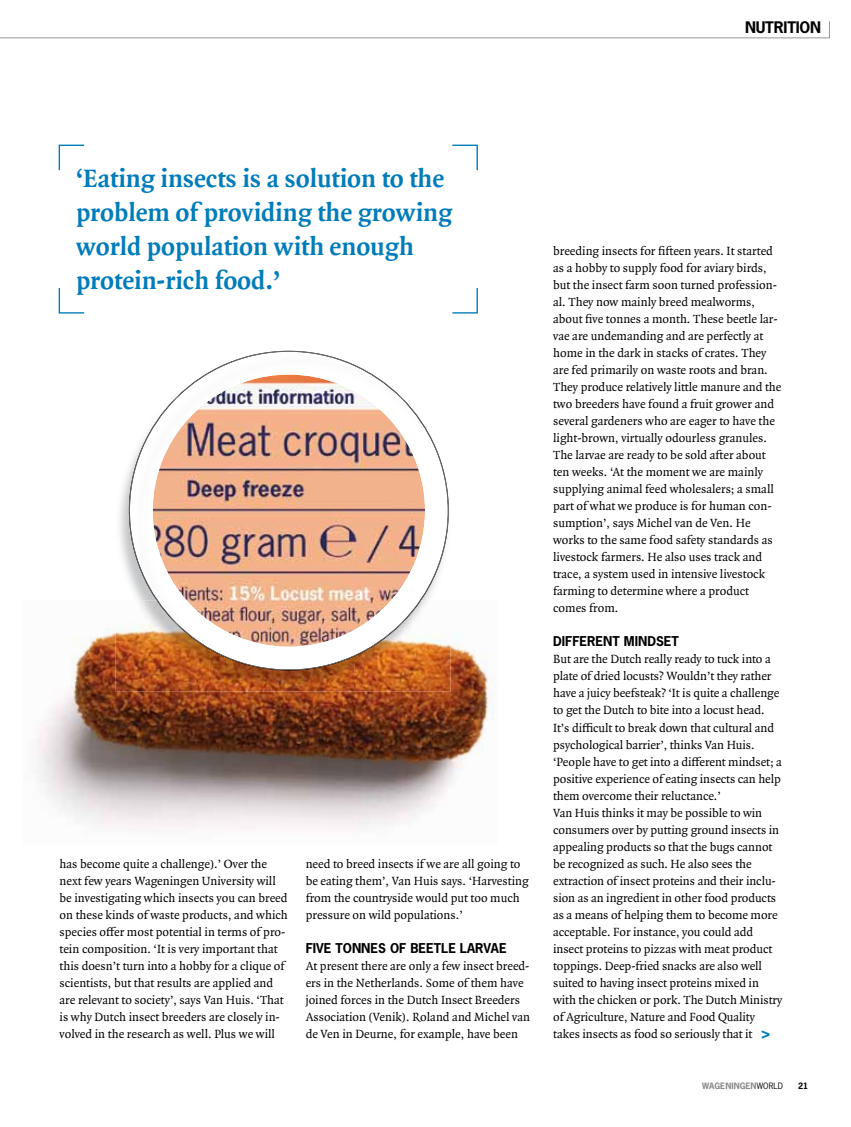
<style>
.page{position:relative;width:851px;height:1127px;background:#fff}
.page>*{position:absolute;margin:0;border:0;box-sizing:border-box;transform-origin:0 0}
.t1{font:700 27px/34px "Quadraat OT";color:#007cba}
.t2{font:700 15px "News Gothic Std";letter-spacing:-.01em;color:#000}
.t3{font:12.75px/17px "Quadraat OT";color:#000}
.t4{font:700 12.75px "News Gothic Std";color:#000}
.t5{font:700 8.25px "News Gothic Std";letter-spacing:.01em;color:#87888a}
.t6{font:700 8.25px "News Gothic Std";color:#000}
.s1{font-family:"News Gothic Std";font-weight:700;font-size:18px;color:#007cba}
.s2{font-weight:400;color:#000}
</style>
<div class="page">
<svg style="left:59px;top:145px;width:25px;height:25px"></svg>
<svg style="left:59px;top:288px;width:25px;height:26px"></svg>
<svg style="left:452px;top:145px;width:26px;height:25px"></svg>
<svg style="left:452px;top:288px;width:26px;height:26px"></svg>
<img style="left:36px;top:629px;width:458px;height:200px">
<img style="left:119px;top:470px;width:330px;height:108px">
<img style="left:115px;top:628px;width:93px;height:64px">
<img style="left:355px;top:629px;width:95px;height:63px">
<img style="left:208px;top:670px;width:147px;height:22px">
<img style="left:129px;top:351px;width:319px;height:319px">
<svg style="left:0;top:37px;width:829px;height:1px"></svg>
<p class="t2" style="left:744px;top:17px;width:78px">NUTRITION</p>
<h1 class="t1" style="left:76px;top:162px;width:378px">‘Eating insects is a solution to the problem of providing the growing world population with enough protein-rich food.’</h1>
<p class="t3" style="left:60px;top:855px;width:230px">has become quite a challenge).’ Over the next few years Wageningen University will be investigating which insects you can breed on these kinds of waste products, and which species offer most potential in terms of pro&shy;tein composition. ‘It is very important that this doesn’t turn into a hobby for a clique of scientists, but that results are applied and are relevant to society’, says Van Huis. ‘That is why Dutch insect breeders are closely in&shy;volved in the research as well. Plus we will</p>
<p class="t3" style="left:305px;top:855px;width:224px">need to breed insects if we are all going to be eating them’, Van Huis says. ‘Harvesting from the countryside would put too much pressure on wild populations.’</p>
<p class="t4" style="left:305px;top:939px;width:202px">FIVE TONNES OF BEETLE LARVAE</p>
<p class="t3" style="left:305px;top:957px;width:226px">At present there are only a few insect breed&shy;ers in the Netherlands. Some of them have joined forces in the Dutch Insect Breeders Association (Venik). Roland and Michel van de Ven in Deurne, for example, have been</p>
<p class="t3" style="left:553px;top:243px;width:230px">breeding insects for fifteen years. It started as a hobby to supply food for aviary birds, but the insect farm soon turned profession&shy;al. They now mainly breed mealworms, about five tonnes a month. These beetle lar&shy;vae are undemanding and are perfectly at home in the dark in stacks of crates. They are fed primarily on waste roots and bran.<br>They produce relatively little manure and the two breeders have found a fruit grower and several gardeners who are eager to have the light-brown, virtually odourless granules.<br>The larvae are ready to be sold after about ten weeks. ‘At the moment we are mainly supplying animal feed wholesalers; a small part of what we produce is for human con&shy;sumption’, says Michel van de Ven. He works to the same food safety standards as livestock farmers. He also uses track and trace, a system used in intensive livestock farming to determine where a product comes from.</p>
<p class="t4" style="left:553px;top:633px;width:124px">DIFFERENT MINDSET</p>
<p class="t3" style="left:553px;top:651px;width:230px">But are the Dutch really ready to tuck into a plate of dried locusts? Wouldn’t they rather have a juicy beefsteak? ‘It is quite a challenge to get the Dutch to bite into a locust head.<br>It’s difficult to break down that cultural and psychological barrier’, thinks Van Huis. ‘People have to get into a different mindset; a positive experience of eating insects can help them overcome their reluctance.’<br>Van Huis thinks it may be possible to win consumers over by putting ground insects in appealing products so that the bugs cannot be recognized as such. He also sees the extraction of insect proteins and their inclu&shy;sion as an ingredient in other food products as a means of helping them to become more acceptable. For instance, you could add insect proteins to pizzas with meat product toppings. Deep-fried snacks are also well suited to having insect proteins mixed in with the chicken or pork. The Dutch Ministry of Agriculture, Nature and Food Quality takes insects as food so seriously that it <span class="s1">&gt;</span></p>
<p class="t5" style="left:702px;top:1080px;width:82px">WAGENINGEN<span class="s2">WoRld</span></p>
<p class="t6" style="left:798px;top:1080px;width:12px">21</p>
</div>
